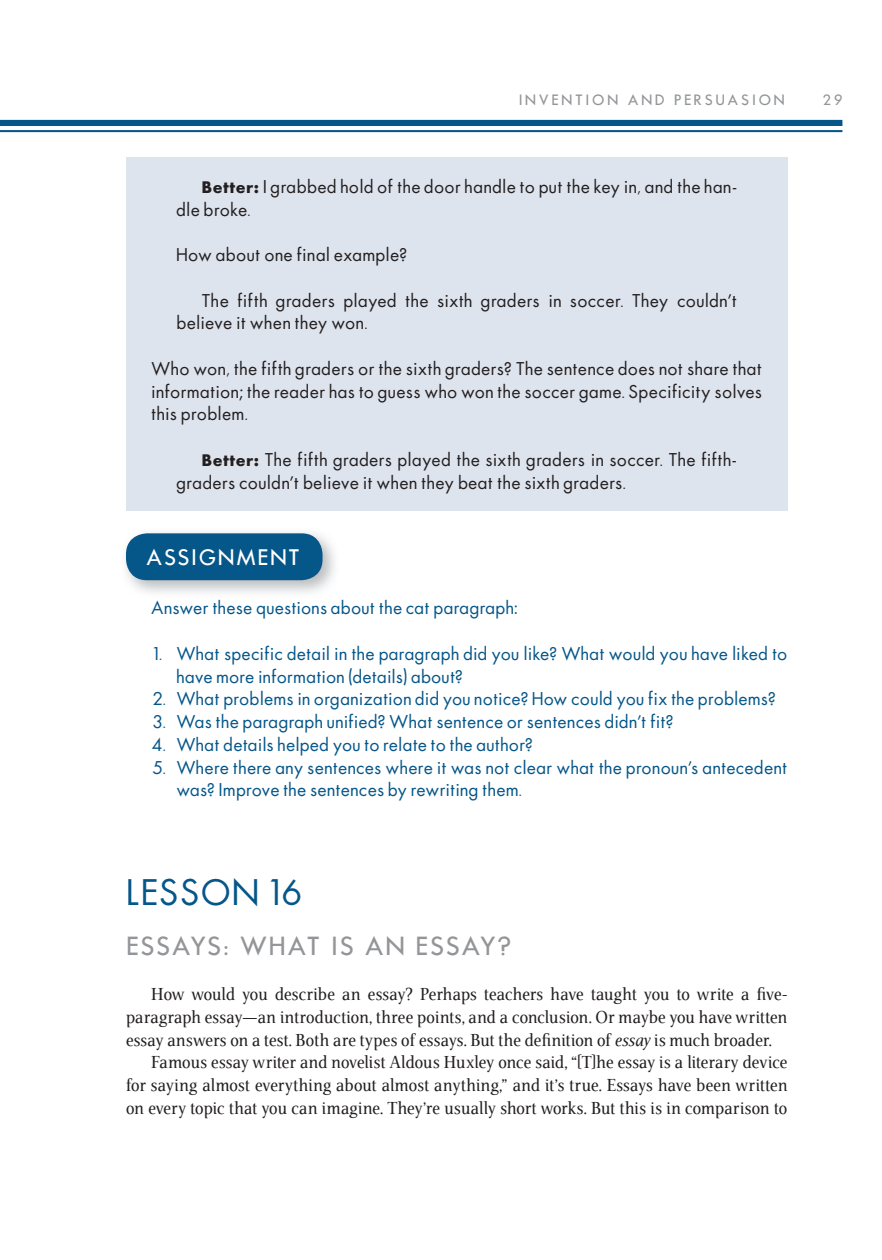
<style>
.page{position:relative;width:882px;height:1260px;background:#fff}
.page>*{position:absolute;margin:0;border:0;box-sizing:border-box;transform-origin:0 0}
.t1{font:35px "Futura";letter-spacing:.05em;color:#055689}
.t2{font:500 24.5px "Futura";letter-spacing:.065em;color:#939598}
.t3{font:500 21px "Futura";letter-spacing:.085em;color:#fff}
.t4{font:17.5px "Veritas AE";letter-spacing:.01em;color:#231f20}
.t5{font:17.5px/22.8px "Futura";letter-spacing:.02em;color:#231f20}
.t6{font:17.5px/22.8px "Futura";letter-spacing:.01em;color:#055689}
.t7{font:500 14px "Futura";letter-spacing:.2em;color:#939598}
.s1{font-family:"Futura PT";font-weight:700}
.s2{font-style:italic}
</style>
<div class="page">
<div style="left:0;top:120px;width:842px;height:6px;background:#055689"></div>
<hr style="left:0;top:130px;width:842px;height:2px;background:#055689">
<div style="left:126px;top:158px;width:662px;height:353px;background:#dee4ee"></div>
<img style="left:125px;top:532px;width:210px;height:61px">
<div style="left:126px;top:533px;width:197px;height:47px;background:#055689;border-radius:21px"></div>
<p class="t7" style="left:519px;top:91px;width:267px">INVENTION AND PERSUASION</p>
<p class="t7" style="left:823px;top:91px;width:21px">29</p>
<p class="t5" style="left:176px;top:175px;width:562px;text-indent:25px"><span class="s1">Better:</span> I grabbed hold of the door handle to put the key in, and the han&shy;dle broke.</p>
<p class="t5" style="left:176px;top:243px;width:232px">How about one final example?</p>
<p class="t5" style="left:176px;top:289px;width:562px;text-indent:25px">The fifth graders played the sixth graders in soccer. They couldn’t believe it when they won.</p>
<p class="t5" style="left:151px;top:357px;width:613px;text-align:justify">Who won, the fifth graders or the sixth graders? The sentence does not share that information; the reader has to guess who won the soccer game. Specificity solves this problem.</p>
<p class="t5" style="left:176px;top:448px;width:562px;text-indent:25px"><span class="s1">Better:</span> The fifth graders played the sixth graders in soccer. The fifth&shy;graders couldn’t believe it when they beat the sixth graders.</p>
<p class="t3" style="left:146px;top:544px;width:155px">ASSIGNMENT</p>
<p class="t6" style="left:151px;top:596px;width:368px">Answer these questions about the cat paragraph:</p>
<p class="t6" style="left:176px;top:642px;width:613px;text-indent:-23px">1. What specific detail in the paragraph did you like? What would you have liked to have more information (details) about?</p>
<p class="t6" style="left:152px;top:687px;width:625px">2. What problems in organization did you notice? How could you fix the problems?</p>
<p class="t6" style="left:153px;top:710px;width:522px">3. Was the paragraph unified? What sentence or sentences didn’t fit?</p>
<p class="t6" style="left:151px;top:733px;width:383px">4. What details helped you to relate to the author?</p>
<p class="t6" style="left:176px;top:756px;width:613px;text-indent:-24px">5. Where there any sentences where it was not clear what the pronoun’s antecedent was? Improve the sentences by rewriting them.</p>
<h1 class="t1" style="left:126px;top:870px;width:178px">LESSON 16</h1>
<h2 class="t2" style="left:126px;top:930px;width:387px">ESSAYS: WHAT IS AN ESSAY?</h2>
<p class="t4" style="left:151px;top:984px;width:638px">How would you describe an essay? Perhaps teachers have taught you to write a five-</p>
<p class="t4" style="left:126px;top:1007px;width:663px">paragraph essay— an introduction, three points, and a conclusion. Or maybe you have written</p>
<p class="t4" style="left:126px;top:1030px;width:647px">essay answers on a test. Both are types of essays. But the definition of <span class="s2">essay</span> is much broader.</p>
<p class="t4" style="left:151px;top:1053px;width:638px">Famous essay writer and novelist Aldous Huxley once said, “[T]he essay is a literary device</p>
<p class="t4" style="left:126px;top:1075px;width:663px">for saying almost everything about almost anything,” and it’s true. Essays have been written</p>
<p class="t4" style="left:126px;top:1098px;width:663px">on every topic that you can imagine. They’re usually short works. But this is in comparison to</p>
</div>
